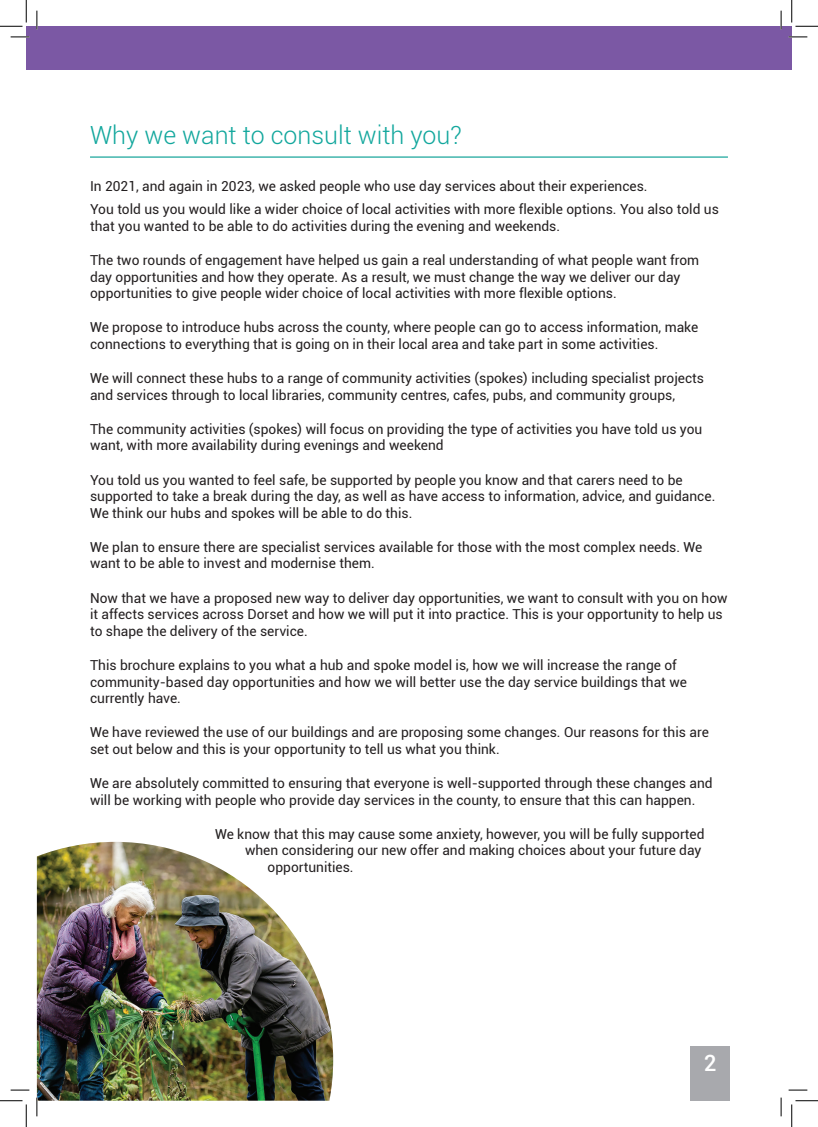
<style>
.page{position:relative;width:818px;height:1127px;background:#fff}
.page>*{position:absolute;margin:0;border:0;box-sizing:border-box;transform-origin:0 0}
.t1{font:300 25px "Roboto";color:#12a79d}
.t2{font:500 22.5px "Roboto";color:#fff}
.t3{font:13.75px/16.5px "Roboto";color:#231f20}
</style>
<div class="page">
<div style="left:26px;top:26px;width:766px;height:44px;background:#7b58a4"></div>
<div style="left:691px;top:1045px;width:39px;height:55px;background:#a8a9ad"></div>
<hr style="left:90px;top:156px;width:638px;height:2px;background:#1ca79d">
<img style="left:37px;top:841px;width:296px;height:259px">
<svg style="left:11px;top:36px;width:18px;height:2px"></svg>
<svg style="left:788px;top:36px;width:19px;height:2px"></svg>
<svg style="left:11px;top:1089px;width:18px;height:1px"></svg>
<svg style="left:788px;top:1089px;width:19px;height:1px"></svg>
<svg style="left:36px;top:11px;width:2px;height:18px"></svg>
<svg style="left:36px;top:1097px;width:2px;height:18px"></svg>
<svg style="left:780px;top:11px;width:2px;height:18px"></svg>
<svg style="left:780px;top:1097px;width:2px;height:18px"></svg>
<svg style="left:0;top:0;width:27px;height:27px"></svg>
<svg style="left:0;top:1100px;width:27px;height:26px"></svg>
<svg style="left:791px;top:0;width:27px;height:27px"></svg>
<svg style="left:791px;top:1100px;width:27px;height:26px"></svg>
<h1 class="t1" style="left:90px;top:118px;width:373px">Why we want to consult with you?</h1>
<p class="t3" style="left:90px;top:174px;width:630px;line-height:23.6px">In 2021, and again in 2023, we asked people who use day services about their experiences.<br>You told us you would like a wider choice of local activities with more flexible options. You also told us</p>
<p class="t3" style="left:90px;top:217px;width:472px">that you wanted to be able to do activities during the evening and weekends.</p>
<p class="t3" style="left:90px;top:251px;width:611px">The two rounds of engagement have helped us gain a real understanding of what people want from day opportunities and how they operate. As a result, we must change the way we deliver our day opportunities to give people wider choice of local activities with more flexible options.</p>
<p class="t3" style="left:90px;top:319px;width:610px">We propose to introduce hubs across the county, where people can go to access information, make connections to everything that is going on in their local area and take part in some activities.</p>
<p class="t3" style="left:90px;top:369px;width:615px">We will connect these hubs to a range of community activities (spokes) including specialist projects and services through to local libraries, community centres, cafes, pubs, and community groups,</p>
<p class="t3" style="left:90px;top:420px;width:614px">The community activities (spokes) will focus on providing the type of activities you have told us you want, with more availability during evenings and weekend</p>
<p class="t3" style="left:90px;top:471px;width:627px">You told us you wanted to feel safe, be supported by people you know and that carers need to be supported to take a break during the day, as well as have access to information, advice, and guidance.<br>We think our hubs and spokes will be able to do this.</p>
<p class="t3" style="left:90px;top:538px;width:614px">We plan to ensure there are specialist services available for those with the most complex needs. We want to be able to invest and modernise them.</p>
<p class="t3" style="left:90px;top:589px;width:639px">Now that we have a proposed new way to deliver day opportunities, we want to consult with you on how it affects services across Dorset and how we will put it into practice. This is your opportunity to help us to shape the delivery of the service.</p>
<p class="t3" style="left:90px;top:656px;width:598px">This brochure explains to you what a hub and spoke model is, how we will increase the range of community-based day opportunities and how we will better use the day service buildings that we currently have.</p>
<p class="t3" style="left:90px;top:723px;width:620px">We have reviewed the use of our buildings and are proposing some changes. Our reasons for this are set out below and this is your opportunity to tell us what you think.</p>
<p class="t3" style="left:90px;top:774px;width:624px">We are absolutely committed to ensuring that everyone is well-supported through these changes and will be working with people who provide day services in the county, to ensure that this can happen.</p>
<p class="t3" style="left:215px;top:824px;width:491px">We know that this may cause some anxiety, however, you will be fully supported</p>
<p class="t3" style="left:245px;top:841px;width:458px">when considering our new offer and making choices about your future day</p>
<p class="t3" style="left:268px;top:857px;width:88px">opportunities.</p>
<h2 class="t2" style="left:704px;top:1047px;width:14px">2</h2>
</div>
